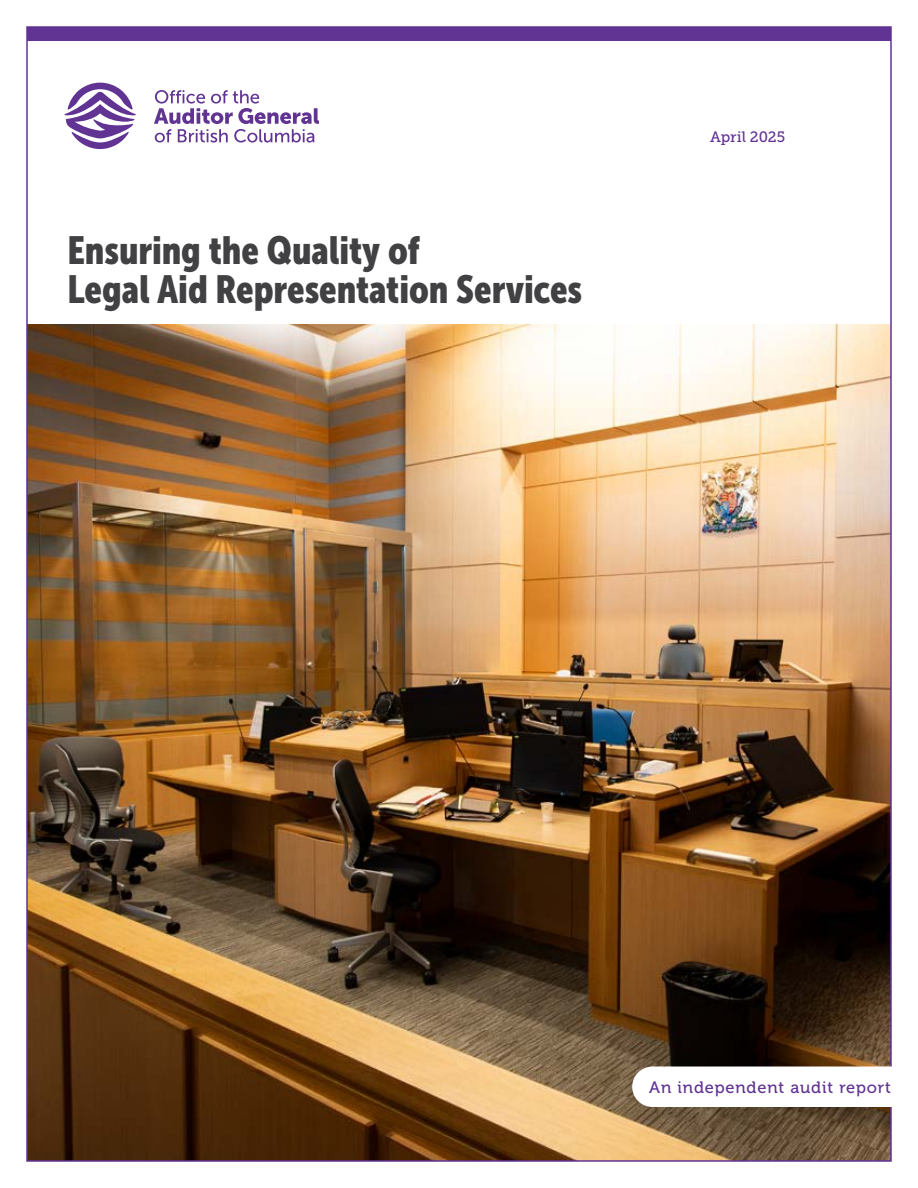
<style>
.page{position:relative;width:918px;height:1188px;background:#fff}
.page>*{position:absolute;margin:0;border:0;box-sizing:border-box;transform-origin:0 0}
.Report_Title{font:39px/39px "Museo Sans Cond 900";color:#414042}
.t1{font:16.5px "Museo 500";letter-spacing:.05em;color:#613393}
.t2{font:15px "Museo Slab 500";letter-spacing:-.005em;color:#613393}
</style>
<div class="page">
<img style="left:29px;top:324px;width:860px;height:835px">
<div style="left:27px;top:27px;width:864px;height:13px;background:#613393"></div>
<svg style="left:64px;top:83px;width:72px;height:66px"></svg>
<svg style="left:154px;top:90px;width:165px;height:53px"></svg>
<svg style="left:632px;top:1066px;width:260px;height:41px"></svg>
<p class="Report_Title" style="left:68px;top:231px;width:516px">Ensuring the Quality of<br>Legal Aid Representation Services</p>
<p class="t2" style="left:710px;top:129px;width:77px">April 2025</p>
<p class="t1" style="left:649px;top:1078px;width:243px">An independent audit report</p>
</div>
